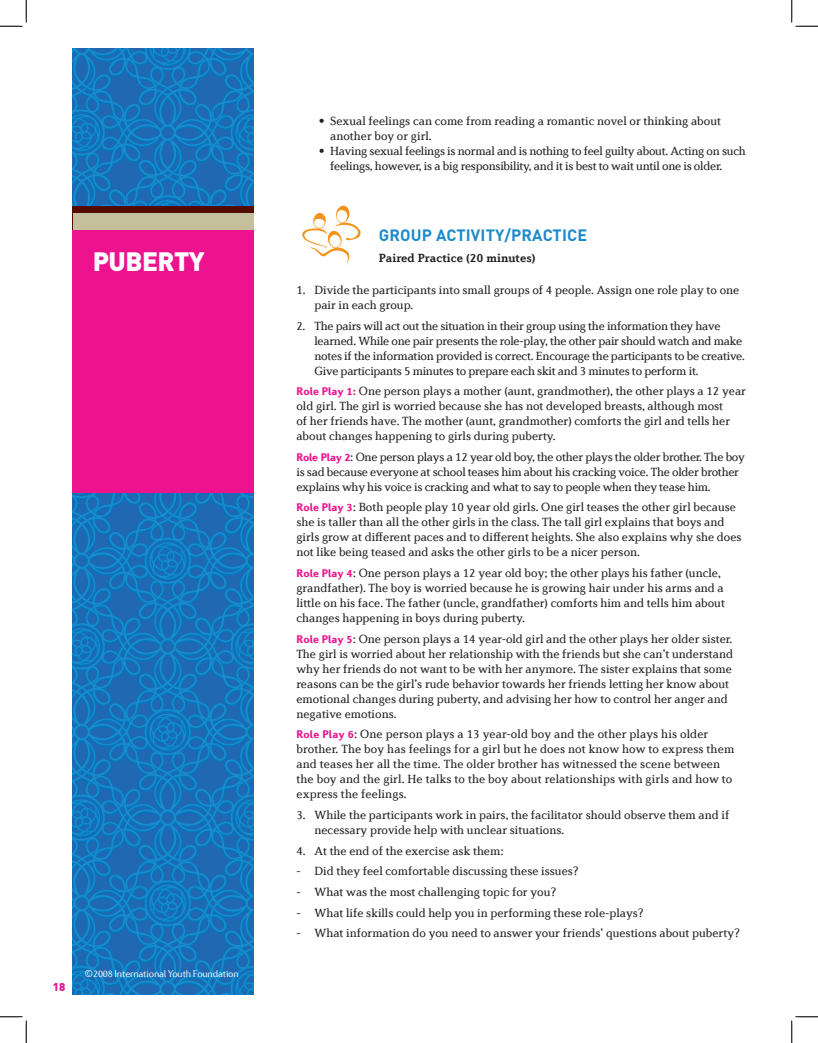
<style>
.page{position:relative;width:818px;height:1043px;background:#fff}
.page>*{position:absolute;margin:0;border:0;box-sizing:border-box;transform-origin:0 0}
.t1{font:900 26.25px "DINOT";color:#fff}
.t2{font:700 16.25px "DINOT";letter-spacing:.01em;color:#1d8acb}
.t3{font:12.5px/15px "Diverda Serif Com";color:#231f20}
.t4{font:12.5px/15px "Diverda Serif Com";letter-spacing:-.02em;color:#231f20}
.t5{font:700 12.5px "Diverda Serif Com";color:#231f20}
.t6{font:900 11.25px "DINOT";color:#ed138f}
.t7{font:300 10px "Diverda Sans Com";letter-spacing:-.02em;color:#fff}
.s1{font-family:"DINOT";font-weight:400}
.s2{font-family:"Diverda Sans Com";font-weight:900;font-size:11.25px;color:#ed138f}
</style>
<div class="page">
<img style="left:72px;top:49px;width:181px;height:945px">
<div style="left:72px;top:206px;width:181px;height:62px;background:#530c00"></div>
<div style="left:73px;top:214px;width:180px;height:43px;background:#c5c09c"></div>
<div style="left:72px;top:230px;width:181px;height:263px;background:#ed138f"></div>
<svg style="left:302px;top:205px;width:59px;height:61px"></svg>
<svg style="left:0;top:0;width:27px;height:27px"></svg>
<svg style="left:0;top:1016px;width:27px;height:26px"></svg>
<svg style="left:791px;top:0;width:27px;height:27px"></svg>
<svg style="left:791px;top:1016px;width:27px;height:26px"></svg>
<h1 class="t1" style="left:93px;top:244px;width:114px">PUBE RTY</h1>
<p class="t6" style="left:53px;top:978px;width:14px">18</p>
<p class="t7" style="left:84px;top:967px;width:156px"><span class="s1">©</span>2008 International Youth Foundation</p>
<p class="t3" style="left:330px;top:113px;width:392px;text-indent:-11px">• Sexual feelings can come from reading a romantic novel or thinking about another boy or girl.</p>
<p class="t4" style="left:330px;top:143px;width:417px;text-indent:-11px">• Having sexual feelings is normal and is nothing to feel guilty about. Acting on such feelings, however, is a big responsibility, and it is best to wait until one is older.</p>
<h2 class="t2" style="left:379px;top:224px;width:22px">GROUP</h2>
<h2 class="t2" style="left:436px;top:224px;width:96px">ACTIVITY/PRACTICE</h2>
<p class="t5" style="left:379px;top:251px;width:158px">Paired Practice (20 minutes)</p>
<p class="t3" style="left:314px;top:282px;width:426px;text-indent:-18px">1. Divide the participants into small groups of 4 people. Assign one role play to one pair in each group.</p>
<p class="t4" style="left:314px;top:318px;width:432px;text-indent:-18px">2. The pairs will act out the situation in their group using the information they have learned. While one pair presents the role-play, the other pair should watch and make notes if the information provided is correct. Encourage the participants to be creative.<br>Give participants 5 minutes to prepare each skit and 3 minutes to perform it.</p>
<p class="t3" style="left:296px;top:383px;width:451px"><span class="s2">Role Play 1:</span> One person plays a mother (aunt, grandmother), the other plays a 12 year old girl. The girl is worried because she has not developed breasts, although most<br>of her friends have. The mother (aunt, grandmother) comforts the girl and tells her about changes happening to girls during puberty.</p>
<p class="t4" style="left:296px;top:449px;width:450px"><span class="s2">Role Play 2</span>: One person plays a 12 year old boy, the other plays the older brother. The boy is sad because everyone at school teases him about his cracking voice. The older brother explains why his voice is cracking and what to say to people when they tease him.</p>
<p class="t3" style="left:296px;top:500px;width:446px"><span class="s2">Role Play 3</span>: Both people play 10 year old girls. One girl teases the other girl because she is taller than all the other girls in the class. The tall girl explains that boys and girls grow at different paces and to different heights. She also explains why she does not like being teased and asks the other girls to be a nicer person.</p>
<p class="t3" style="left:296px;top:565px;width:430px"><span class="s2">Role Play 4</span>: One person plays a 12 year old boy; the other plays his father (uncle, grandfather). The boy is worried because he is growing hair under his arms and a little on his face. The father (uncle, grandfather) comforts him and tells him about changes happening in boys during puberty.</p>
<p class="t3" style="left:296px;top:631px;width:438px"><span class="s2">Role Play 5</span>: One person plays a 14 year-old girl and the other plays her older sister.<br>The girl is worried about her relationship with the friends but she can’t understand why her friends do not want to be with her anymore. The sister explains that some reasons can be the girl’s rude behavior towards her friends letting her know about emotional changes during puberty, and advising her how to control her anger and negative emotions.</p>
<p class="t3" style="left:296px;top:726px;width:439px"><span class="s2">Role Play 6</span>: One person plays a 13 year-old boy and the other plays his older brother. The boy has feelings for a girl but he does not know how to express them and teases her all the time. The older brother has witnessed the scene between the boy and the girl. He talks to the boy about relationships with girls and how to express the feelings.</p>
<p class="t3" style="left:314px;top:807px;width:416px;text-indent:-18px">3. While the participants work in pairs, the facilitator should observe them and if necessary provide help with unclear situations.</p>
<p class="t3" style="left:296px;top:843px;width:209px">4. At the end of the exercise ask them:</p>
<p class="t3" style="left:296px;top:863px;width:284px">- Did they feel comfortable discussing these issues?</p>
<p class="t3" style="left:296px;top:884px;width:261px">- What was the most challenging topic for you?</p>
<p class="t3" style="left:296px;top:905px;width:349px">- What life skills could help you in performing these role-plays?</p>
<p class="t3" style="left:296px;top:925px;width:445px">- What information do you need to answer your friends’ questions about puberty?</p>
</div>
